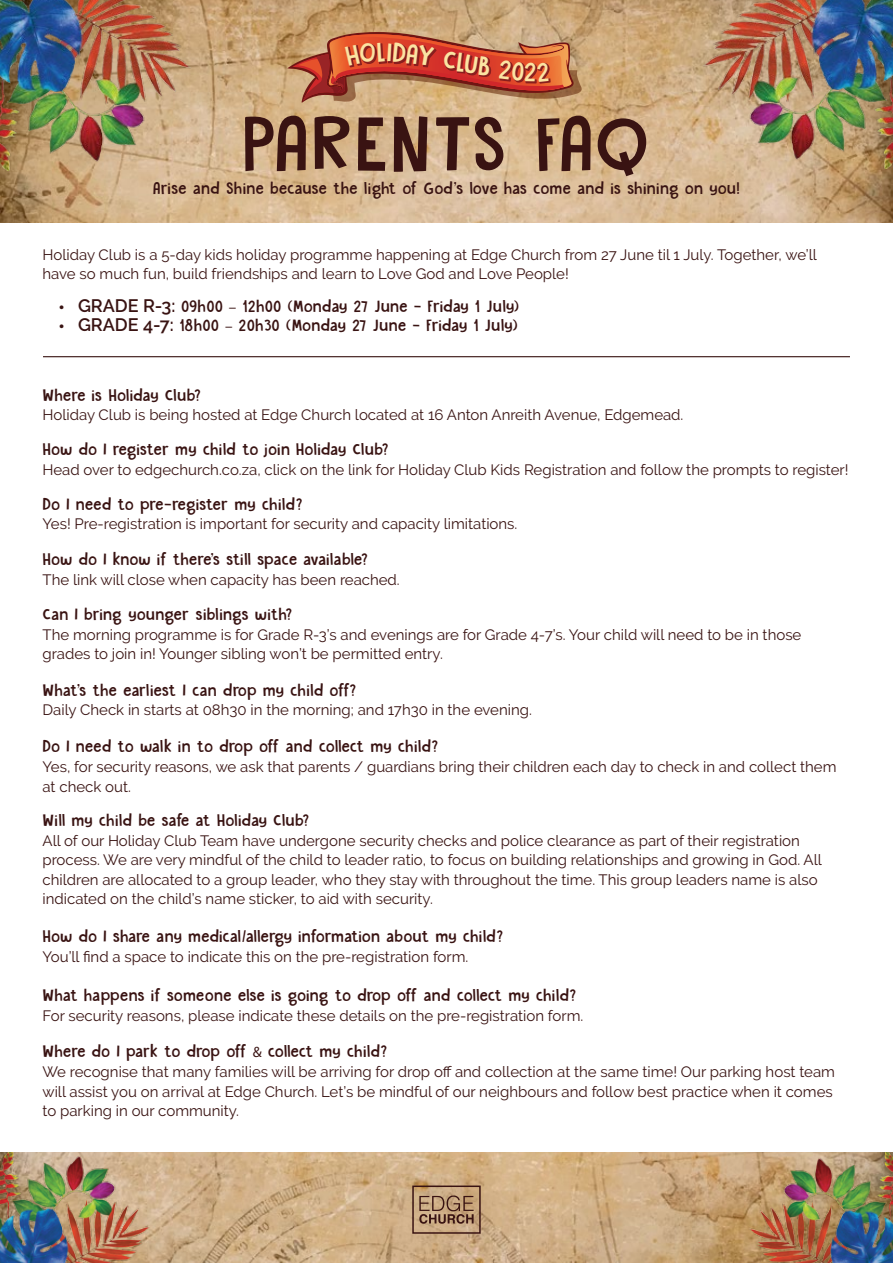
<style>
.page{position:relative;width:893px;height:1263px;background:#fff}
.page>*{position:absolute;margin:0;border:0;box-sizing:border-box;transform-origin:0 0}
.t1{font:69px "DK Garden Gnome";letter-spacing:.015em;color:#391312}
.t2{font:24.45px "DK Garden Gnome";color:#fbe4a2}
.t3{font:15px/19.5px "Raleway";color:#391312}
.t4{font:15px "DK Garden Gnome";letter-spacing:-.015em;color:#391312}
.s1{font-family:"Myriad Pro";font-size:18px}
.s2{font-family:"Raleway";font-weight:600;font-size:18px}
.s3{font-family:"Myriad Pro"}
</style>
<div class="page">
<img style="left:1px;top:0;width:892px;height:222px">
<img style="left:703px;top:0;width:190px;height:169px">
<img style="left:0;top:0;width:191px;height:171px">
<img style="left:150px;top:1152px;width:598px;height:111px">
<img style="left:0;top:1152px;width:150px;height:111px">
<img style="left:748px;top:1152px;width:145px;height:111px">
<svg style="left:419px;top:1195px;width:55px;height:29px;background:#9f7d61"></svg>
<div style="left:412px;top:1185px;width:69px;height:49px;border:2px solid #391312"></div>
<hr style="left:43px;top:356px;width:807px;height:1px;background:#391312">
<svg style="left:287px;top:32px;width:295px;height:71px;background:#c26a4b"></svg>
<h2 class="t2" style="left:376px;top:37px;width:12px">L</h2>
<h2 class="t2" style="left:446px;top:43px;width:50px;rotate:10deg">CLUB</h2>
<h1 class="t1" style="left:242px;top:99px;width:409px">PARENTS FAQ</h1>
<p class="t4" style="left:153px;top:179px;width:589px">Arise and Shine because the light of God's love has come and is shining on you!</p>
<p class="t3" style="left:43px;top:245px;width:776px">Holiday Club is a 5-day kids holiday programme happening at Edge Church from 27 June til 1 July. Together, we’ll have so much fun, build friendships and learn to Love God and Love People!</p>
<p class="t4" style="left:59px;top:296px;width:462px"><span class="s1">•</span> <span class="s2">GRADE R-3:</span> 09h00 <span class="s3">–</span> 12h00 (Monday 27 June - Friday 1 July)</p>
<p class="t4" style="left:59px;top:316px;width:460px"><span class="s1">•</span> <span class="s2">GRADE 4-7:</span> 18h00 <span class="s3">–</span> 20h30 (Monday 27 June - Friday 1 July)</p>
<p class="t4" style="left:43px;top:385px;width:160px">Where is Holiday Club?</p>
<p class="t3" style="left:43px;top:405px;width:642px">Holiday Club is being hosted at Edge Church located at 16 Anton Anreith Avenue, Edgemead.</p>
<p class="t4" style="left:43px;top:439px;width:348px">How do I register my child to join Holiday Club?</p>
<p class="t3" style="left:43px;top:460px;width:808px">Head over to edgechurch.co.za, click on the link for Holiday Club Kids Registration and follow the prompts to register!</p>
<p class="t4" style="left:43px;top:494px;width:261px">Do I need to pre-register my child?</p>
<p class="t3" style="left:43px;top:514px;width:476px">Yes! Pre-registration is important for security and capacity limitations.</p>
<p class="t4" style="left:43px;top:549px;width:327px">How do I know if there’s still space available?</p>
<p class="t3" style="left:43px;top:570px;width:359px">The link will close when capacity has been reached.</p>
<p class="t4" style="left:43px;top:604px;width:251px">Can I bring younger siblings with?</p>
<p class="t3" style="left:43px;top:625px;width:760px">The morning programme is for Grade R-3’s and evenings are for Grade 4-7’s. Your child will need to be in those grades to join in! Younger sibling won’t be permitted entry.</p>
<p class="t4" style="left:43px;top:680px;width:315px">What’s the earliest I can drop my child off?</p>
<p class="t3" style="left:43px;top:700px;width:491px">Daily Check in starts at 08h30 in the morning; and 17h30 in the evening.</p>
<p class="t4" style="left:43px;top:737px;width:397px">Do I need to walk in to drop off and collect my child?</p>
<p class="t3" style="left:43px;top:757px;width:795px">Yes, for security reasons, we ask that parents / guardians bring their children each day to check in and collect them at check out.</p>
<p class="t4" style="left:43px;top:810px;width:268px">Will my child be safe at Holiday Club?</p>
<p class="t3" style="left:43px;top:831px;width:781px">All of our Holiday Club Team have undergone security checks and police clearance as part of their registration process. We are very mindful of the child to leader ratio, to focus on building relationships and growing in God. All children are allocated to a group leader, who they stay with throughout the time. This group leaders name is also indicated on the child’s name sticker, to aid with security.</p>
<p class="t4" style="left:43px;top:926px;width:462px">How do I share any medical/allergy information about my child?</p>
<p class="t3" style="left:43px;top:946px;width:427px">You’ll find a space to indicate this on the pre-registration form.</p>
<p class="t4" style="left:43px;top:986px;width:535px">What happens if someone else is going to drop off and collect my child?</p>
<p class="t3" style="left:43px;top:1006px;width:542px">For security reasons, please indicate these details on the pre-registration form.</p>
<p class="t4" style="left:43px;top:1042px;width:346px">Where do I park to drop off <span class="s3">&amp;</span> collect my child?</p>
<p class="t3" style="left:43px;top:1062px;width:794px">We recognise that many families will be arriving for drop off and collection at the same time! Our parking host team will assist you on arrival at Edge Church. Let’s be mindful of our neighbours and follow best practice when it comes to parking in our community.</p>
</div>
